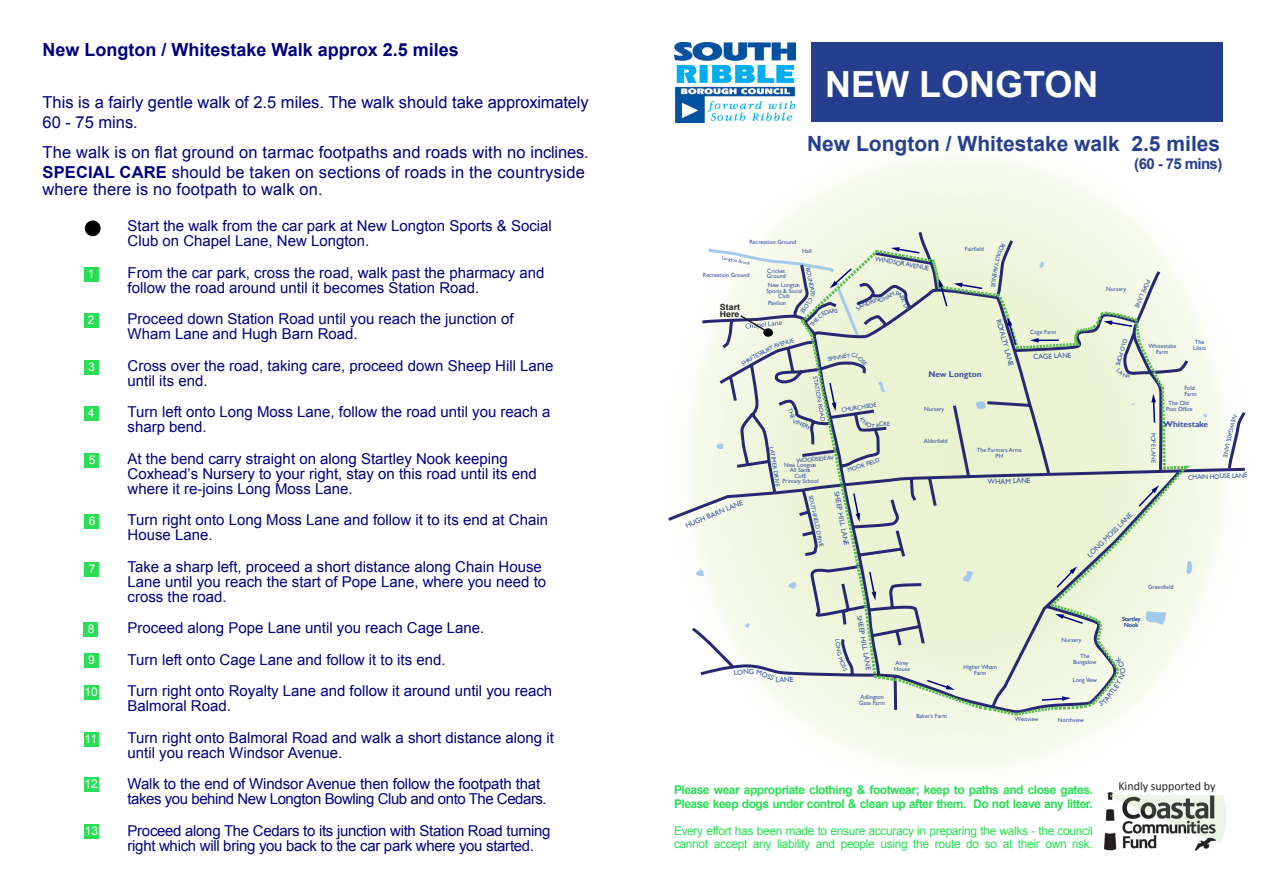
<style>
.page{position:relative;width:1263px;height:893px;background:#fff}
.page>*{position:absolute;margin:0;border:0;box-sizing:border-box;transform-origin:0 0}
.t1{font:700 36px "Arial";color:#fff}
.t2{font:700 21px "Arial";color:#253f8e}
.t3{font:700 18px "Arial";color:#000080}
.t4{font:16.5px/19.8px "Arial";letter-spacing:.01em;color:#000080}
.t5{font:15px/15px "Arial";color:#000080}
.t6{font:15px/15px "Arial";letter-spacing:-.02em;color:#000080}
.t7{font:15px "Arial";letter-spacing:-.03em;color:#000080}
.t8{font:700 15px "Arial";letter-spacing:-.04em;color:#253f8e}
.t9{font:12px/13.5px "Arial";letter-spacing:-.03em;color:#29de54}
.t10{font:700 12px "Arial";letter-spacing:-.04em;color:#29de54}
.t11{font:12px "Arial";color:#fff}
.t12{font:12px "Calibri";color:#231f20}
.t13{font:700 8.4px "Gill Sans";color:#3a53a3}
.t14{font:700 8.4px/6.8px "Arial";color:#231f20;scale:1.04 1}
.t15{font:7.2px "Gill Sans";color:#3a53a3}
.t16{font:6.6px "Gill Sans";color:#3a53a3}
.t17{font:6px/6px "Gill Sans";color:#3a53a3;text-align:center}
.s1{font-weight:700}
</style>
<div class="page">
<svg style="left:654px;top:121px;width:607px;height:685px"></svg>
<div style="left:811px;top:42px;width:411px;height:80px;background:#253f8e"></div>
<img style="left:675px;top:42px;width:120px;height:80px">
<div style="left:85px;top:267px;width:14px;height:14px;background:#29de54"></div>
<div style="left:84px;top:406px;width:14px;height:15px;background:#29de54"></div>
<div style="left:85px;top:313px;width:14px;height:14px;background:#29de54"></div>
<div style="left:85px;top:360px;width:14px;height:15px;background:#29de54"></div>
<div style="left:85px;top:220px;width:16px;height:16px;background:#000;border-radius:50%"></div>
<div style="left:85px;top:453px;width:14px;height:15px;background:#29de54"></div>
<svg style="left:665px;top:229px;width:583px;height:451px"></svg>
<div style="left:85px;top:514px;width:14px;height:15px;background:#29de54"></div>
<div style="left:85px;top:562px;width:14px;height:14px;background:#29de54"></div>
<div style="left:84px;top:622px;width:14px;height:14px;background:#29de54"></div>
<div style="left:84px;top:653px;width:14px;height:15px;background:#29de54"></div>
<div style="left:85px;top:685px;width:14px;height:15px;background:#29de54"></div>
<div style="left:85px;top:732px;width:14px;height:14px;background:#29de54"></div>
<div style="left:85px;top:777px;width:14px;height:15px;background:#29de54"></div>
<div style="left:85px;top:824px;width:14px;height:14px;background:#29de54"></div>
<img style="left:1105px;top:793px;width:120px;height:58px">
<svg style="left:695px;top:243px;width:497px;height:474px;background:#e1e9d5"></svg>
<svg style="left:1232px;top:415px;width:5px;height:5px"></svg>
<p class="t3" style="left:43px;top:37px;width:418px">New Longton / Whitestake Walk approx 2.5 miles</p>
<p class="t4" style="left:43px;top:93px;width:548px">This is a fairly gentle walk of 2.5 miles. The walk should take approximately<br>60 - 75 mins.</p>
<p class="t4" style="left:43px;top:143px;width:548px">The walk is on flat ground on tarmac footpaths and roads with no inclines.<br><span class="s1">SPECIAL CARE</span> should be taken on sections of roads in the countryside</p>
<p class="t4" style="left:43px;top:180px;width:282px">where there is no footpath to walk on.</p>
<p class="t11" style="left:88px;top:266px;width:8px">1</p>
<p class="t11" style="left:88px;top:312px;width:8px">2</p>
<p class="t11" style="left:88px;top:359px;width:8px">3</p>
<p class="t11" style="left:88px;top:405px;width:8px">4</p>
<p class="t11" style="left:89px;top:452px;width:8px">5</p>
<p class="t11" style="left:89px;top:513px;width:8px">6</p>
<p class="t11" style="left:89px;top:560px;width:8px">7</p>
<p class="t11" style="left:88px;top:620px;width:8px">8</p>
<p class="t11" style="left:88px;top:652px;width:8px">9</p>
<p class="t11" style="left:84px;top:684px;width:15px">10</p>
<p class="t11" style="left:85px;top:731px;width:14px">11</p>
<p class="t11" style="left:84px;top:776px;width:15px">12</p>
<p class="t11" style="left:85px;top:823px;width:15px">13</p>
<p class="t5" style="left:128px;top:219px;width:426px">Start the walk from the car park at New Longton Sports &amp; Social<br>Club on Chapel Lane, New Longton.</p>
<p class="t5" style="left:128px;top:265px;width:418px">From the car park, cross the road, walk past the pharmacy and follow the road around until it becomes Station Road.</p>
<p class="t5" style="left:128px;top:312px;width:388px">Proceed down Station Road until you reach the junction of<br>Wham Lane and Hugh Barn Road.</p>
<p class="t5" style="left:128px;top:358px;width:428px">Cross over the road, taking care, proceed down Sheep Hill Lane until its end.</p>
<p class="t5" style="left:128px;top:405px;width:424px">Turn left onto Long Moss Lane, follow the road until you reach a sharp bend.</p>
<p class="t5" style="left:128px;top:451px;width:411px">At the bend carry straight on along Startley Nook keeping<br>Coxhead’s Nursery to your right, stay on this road until its end where it re-joins Long Moss Lane.</p>
<p class="t5" style="left:128px;top:513px;width:422px">Turn right onto Long Moss Lane and follow it to its end at Chain<br>House Lane.</p>
<p class="t5" style="left:128px;top:559px;width:420px">Take a sharp left, proceed a short distance along Chain House<br>Lane until you reach the start of Pope Lane, where you need to cross the road.</p>
<p class="t5" style="left:128px;top:621px;width:358px">Proceed along Pope Lane until you reach Cage Lane.</p>
<p class="t5" style="left:128px;top:652px;width:319px">Turn left onto Cage Lane and follow it to its end.</p>
<p class="t5" style="left:128px;top:684px;width:426px">Turn right onto Royalty Lane and follow it around until you reach<br>Balmoral Road.</p>
<p class="t5" style="left:128px;top:730px;width:428px">Turn right onto Balmoral Road and walk a short distance along it until you reach Windsor Avenue.</p>
<p class="t5" style="left:128px;top:777px;width:414px">Walk to the end of Windsor Avenue then follow the footpath that</p>
<p class="t7" style="left:128px;top:789px;width:421px">takes you behind New Longton Bowling Club and onto The Cedars.</p>
<p class="t6" style="left:128px;top:823px;width:424px">Proceed along The Cedars to its junction with Station Road turning right which will bring you back to the car park where you started.</p>
<p class="t1" style="left:825px;top:60px;width:275px">NEW LONGTON</p>
<p class="t2" style="left:807px;top:129px;width:415px">New Longton / Whitestake walk 2.5 miles</p>
<p class="t8" style="left:1134px;top:153px;width:90px">(60 - 75 mins)</p>
<p class="t17" style="left:749px;top:239px;width:48px">Recreation Ground</p>
<p class="t17" style="left:802px;top:248px;width:11px">Hall</p>
<p class="t17" style="left:965px;top:246px;width:21px">Fairfield</p>
<p class="t17" style="left:811px;top:267px;width:18px;rotate:78deg">BOUN</p>
<p class="t17" style="left:703px;top:272px;width:48px">Recreation Ground</p>
<p class="t17" style="left:767px;top:269px;width:20px;line-height:4.8px;text-align:left">Cricket<br>Ground</p>
<p class="t17" style="left:768px;top:300px;width:20px">Pavilion</p>
<p class="t17" style="left:766px;top:282px;width:38px;line-height:5.4px">New Longton<br>Sports &amp; Social<br>Club</p>
<p class="t14" style="left:720px;top:304px;width:21px">Start<br>Here</p>
<p class="t17" style="left:773px;top:344px;width:23px;rotate:-19deg">AVENUE</p>
<p class="t17" style="left:740px;top:361px;width:34px;rotate:-29deg">SHAFTESBUR</p>
<p class="t17" style="left:835px;top:308px;width:4px">S</p>
<p class="t16" style="left:876px;top:255px;width:56px;rotate:10deg">WINDSOR AVENUE</p>
<p class="t13" style="left:928px;top:369px;width:55px">New Longton</p>
<p class="t17" style="left:841px;top:407px;width:37px;rotate:-8deg">CHURCHSIDE</p>
<p class="t17" style="left:924px;top:406px;width:22px">Nursery</p>
<p class="t17" style="left:924px;top:438px;width:25px">Alderfield</p>
<p class="t15" style="left:1002px;top:318px;width:50px;rotate:74deg">ROYALTY LANE</p>
<p class="t17" style="left:1030px;top:329px;width:28px">Cage Farm</p>
<p class="t15" style="left:1033px;top:353px;width:40px;rotate:-3deg">CAGE LANE</p>
<p class="t15" style="left:684px;top:522px;width:63px;rotate:-23deg">HUGH BARN LANE</p>
<p class="t17" style="left:774px;top:446px;width:42px;rotate:81deg">LATIMER DRIVE</p>
<p class="t17" style="left:796px;top:458px;width:39px;rotate:-5deg">WOODSIDEAV</p>
<p class="t17" style="left:782px;top:462px;width:38px;line-height:5.4px">New Longton<br>All Saints<br>CofE<br>Primary School</p>
<p class="t17" style="left:814px;top:494px;width:54px;rotate:78deg">SOUTHFIELD DRIVE</p>
<p class="t15" style="left:840px;top:491px;width:57px;rotate:79deg">SHEEP HILL LANE</p>
<p class="t17" style="left:977px;top:447px;width:47px">The Farmers Arms<br>PH</p>
<p class="t15" style="left:988px;top:478px;width:44px;rotate:-2deg">WHAM LANE</p>
<p class="t17" style="left:1106px;top:286px;width:22px">Nursery</p>
<p class="t17" style="left:1151px;top:281px;width:32px;rotate:114deg">POPE LANE</p>
<p class="t17" style="left:1129px;top:340px;width:19px;rotate:108deg">OLD P</p>
<p class="t17" style="left:1148px;top:343px;width:29px">Whitestake<br>Farm</p>
<p class="t17" style="left:1193px;top:339px;width:15px;text-align:left">The<br>Lilacs</p>
<p class="t17" style="left:1184px;top:385px;width:14px;text-align:left">Fold<br>Farm</p>
<p class="t17" style="left:1166px;top:400px;width:28px">The Old<br>Post Office</p>
<p class="t13" style="left:1163px;top:420px;width:47px">Whitestake</p>
<p class="t17" style="left:1156px;top:432px;width:32px;rotate:89deg">POPE LANE</p>
<p class="t17" style="left:1236px;top:420px;width:40px;rotate:103deg">WE GATE LANE</p>
<p class="t15" style="left:1086px;top:553px;width:62px;rotate:-45deg">LONG MOSS LANE</p>
<p class="t16" style="left:1188px;top:473px;width:61px;rotate:-2deg">CHAIN HOUSE LANE</p>
<p class="t17" style="left:1148px;top:584px;width:27px">Greenfield</p>
<p class="t15" style="left:779px;top:675px;width:6px">A</p>
<p class="t15" style="left:863px;top:615px;width:57px;rotate:80deg">SHEEP HILL LANE</p>
<p class="t17" style="left:859px;top:694px;width:27px;text-align:left">Adlington<br>Gate Farm</p>
<p class="t17" style="left:894px;top:660px;width:17px;text-align:left">Airey<br>House</p>
<p class="t17" style="left:916px;top:713px;width:32px">Baker’s Farm</p>
<p class="t17" style="left:963px;top:664px;width:35px">Higher Wham<br>Farm</p>
<p class="t17" style="left:1061px;top:637px;width:22px">Nursery</p>
<p class="t17" style="left:1073px;top:653px;width:25px">The<br>Bungalow</p>
<p class="t17" style="left:1073px;top:677px;width:26px">Long View</p>
<p class="t17" style="left:1015px;top:716px;width:25px">Westview</p>
<p class="t17" style="left:1058px;top:717px;width:28px">Northview</p>
<p class="t17" style="left:1122px;top:616px;width:20px">Startley<br>Nook</p>
<p class="t10" style="left:674px;top:782px;width:420px">Please wear appropriate clothing &amp; footwear; keep to paths and close gates.</p>
<p class="t10" style="left:674px;top:796px;width:420px">Please keep dogs under control &amp; clean up after them. Do not leave any litter.</p>
<p class="t9" style="left:674px;top:824px;width:420px">Every effort has been made to ensure accuracy in preparing the walks - the council cannot accept any liability and people using the route do so at their own risk.</p>
<p class="t12" style="left:1118px;top:779px;width:99px">Kindly supported by</p>
</div>
